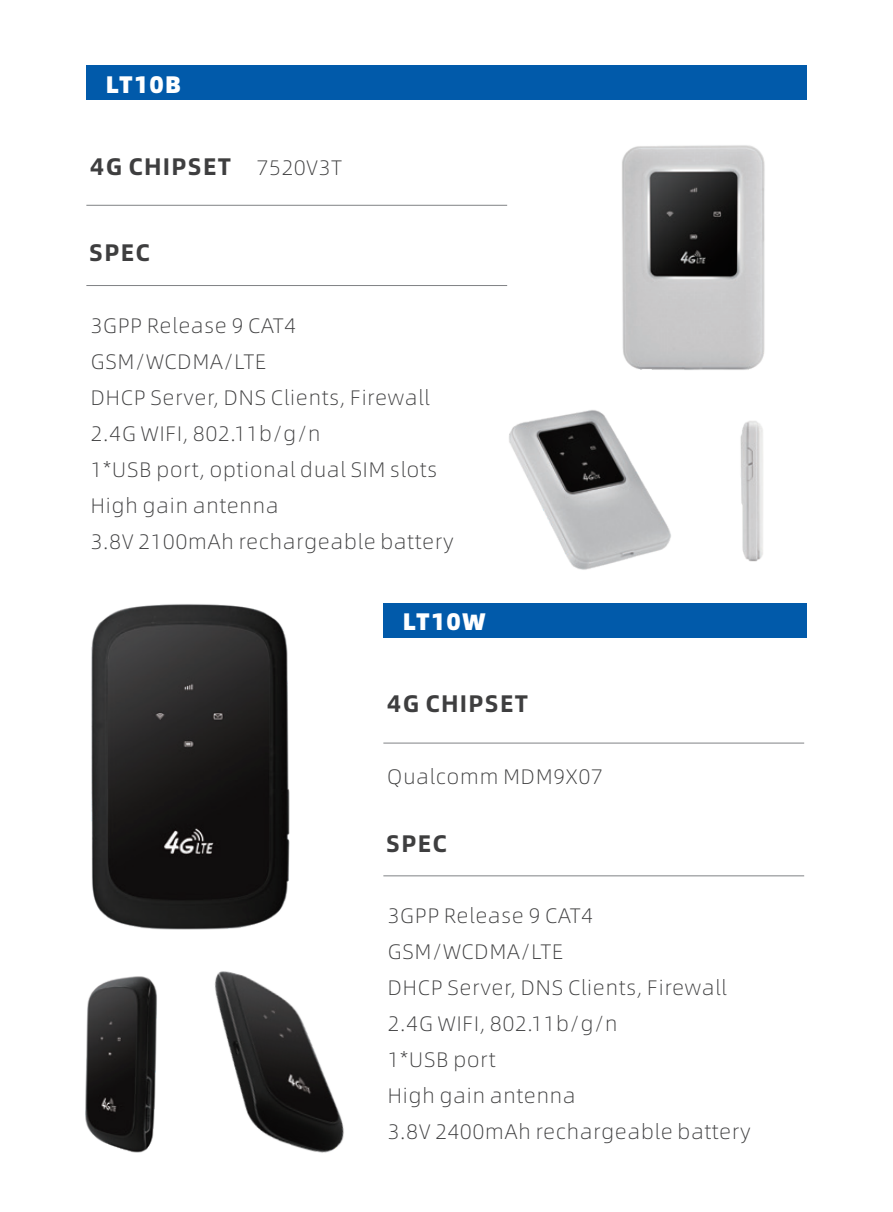
<style>
.page{position:relative;width:893px;height:1212px;background:#fff}
.page>*{position:absolute;margin:0;border:0;box-sizing:border-box;transform-origin:0 0}
.t1{font:700 24px "Alibaba Sans";letter-spacing:.05em;color:#3e3e3f}
.t2{font:900 24px "Alibaba Sans";letter-spacing:.05em;color:#fff}
.t3{font:300 21px/36px "Alibaba Sans";letter-spacing:.045em;color:#3e3e3f}
</style>
<div class="page">
<div style="left:86px;top:65px;width:720px;height:35px;background:#015aaa"></div>
<div style="left:383px;top:603px;width:423px;height:34px;background:#015aaa"></div>
<hr style="left:383px;top:743px;width:421px;height:1px;background:#808285">
<hr style="left:383px;top:875px;width:421px;height:1px;background:#808285">
<hr style="left:86px;top:205px;width:421px;height:1px;background:#808285">
<hr style="left:86px;top:285px;width:421px;height:1px;background:#808285">
<img style="left:622px;top:145px;width:143px;height:225px">
<img style="left:740px;top:421px;width:23px;height:141px">
<img style="left:509px;top:410px;width:162px;height:160px">
<img style="left:91px;top:604px;width:199px;height:326px">
<img style="left:85px;top:976px;width:72px;height:177px">
<img style="left:214px;top:971px;width:130px;height:182px">
<p class="t2" style="left:106px;top:65px;width:77px">LT10B</p>
<p class="t1" style="left:90px;top:147px;width:142px">4G CHIPSET</p>
<p class="t3" style="left:257px;top:148px;width:86px">7520V3T</p>
<p class="t1" style="left:89px;top:234px;width:62px">SPEC</p>
<p class="t3" style="left:91px;top:306px;width:364px">3GPP Release 9 CAT4<br>GSM/WCDMA/LTE<br>DHCP Server, DNS Clients, Firewall<br>2.4G WIFI, 802.11b/g/n<br>1*USB port, optional dual SIM slots<br>High gain antenna<br>3.8V 2100mAh rechargeable battery</p>
<p class="t2" style="left:403px;top:602px;width:85px">LT10W</p>
<p class="t1" style="left:387px;top:685px;width:142px">4G CHIPSET</p>
<p class="t3" style="left:387px;top:758px;width:217px">Qualcomm MDM9X07</p>
<p class="t1" style="left:386px;top:824px;width:62px">SPEC</p>
<p class="t3" style="left:388px;top:896px;width:364px">3GPP Release 9 CAT4<br>GSM/WCDMA/LTE<br>DHCP Server, DNS Clients, Firewall<br>2.4G WIFI, 802.11b/g/n<br>1*USB port<br>High gain antenna<br>3.8V 2400mAh rechargeable battery</p>
</div>
